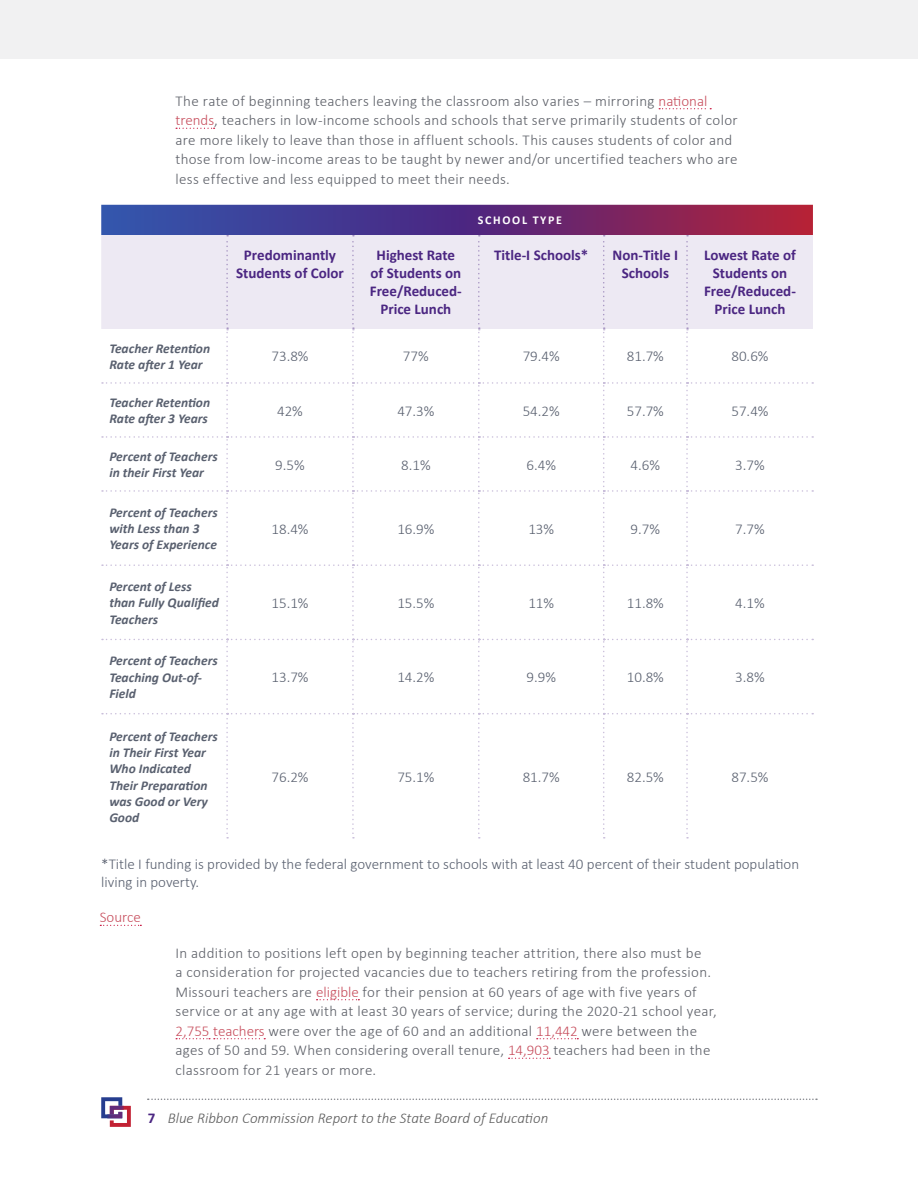
<style>
.page{position:relative;width:918px;height:1188px;background:#fff}
.page>*{position:absolute;margin:0;border:0;box-sizing:border-box;transform-origin:0 0}
.t1{font:300 15px/19.5px "Calibri";letter-spacing:.02em;color:#5c5f67}
.t2{font:300 15px/18px "Calibri";color:#59606f}
.t3{font:700 15px/18px "Calibri";color:#4b2682;text-align:center}
.t4{font:italic 300 15px "Calibri";color:#5c5c5c}
.t5{font:300 15px "Calibri";color:#c74e5d}
.t6{font:italic 700 13.5px/16.2px "Calibri";color:#59606f}
.t7{font:700 12px "Calibri";letter-spacing:.14em;color:#fff}
.s1{color:#c74e5d}
.s2{font-weight:700;font-style:normal;color:#4b2682}
</style>
<div class="page">
<svg style="left:148px;top:1099px;width:669px;height:1px"></svg>
<svg style="left:101px;top:1097px;width:30px;height:30px"></svg>
<img style="left:107px;top:1112px;width:15px;height:6px">
<div style="left:0;top:0;width:918px;height:58px;background:#f1f1f2"></div>
<svg style="left:659px;top:108px;width:52px;height:1px"></svg>
<svg style="left:176px;top:128px;width:39px;height:1px"></svg>
<svg style="left:317px;top:999px;width:42px;height:1px"></svg>
<svg style="left:176px;top:1038px;width:89px;height:1px"></svg>
<svg style="left:537px;top:1038px;width:41px;height:1px"></svg>
<svg style="left:509px;top:1058px;width:41px;height:1px"></svg>
<svg style="left:101px;top:205px;width:712px;height:634px"></svg>
<svg style="left:100px;top:925px;width:41px;height:1px"></svg>
<p class="t1" style="left:176px;top:91px;width:564px">The rate of beginning teachers leaving the classroom also varies – mirroring <span class="s1">national trends</span>, teachers in low-income schools and schools that serve primarily students of color are more likely to leave than those in affluent schools. This causes students of color and those from low-income areas to be taught by newer and/or uncertified teachers who are less effective and less equipped to meet their needs.</p>
<p class="t7" style="left:478px;top:213px;width:86px">SCHOOL TYPE</p>
<p class="t3" style="left:236px;top:246px;width:109px">Predominantly<br>Students of Color</p>
<p class="t3" style="left:370px;top:246px;width:93px">Highest Rate of Students on<br>Free/Reduced-<br>Price Lunch</p>
<p class="t3" style="left:494px;top:246px;width:96px">Title-I Schools*</p>
<p class="t3" style="left:613px;top:246px;width:67px">Non-Title I<br>Schools</p>
<p class="t3" style="left:704px;top:246px;width:93px">Lowest Rate of<br>Students on<br>Free/Reduced-<br>Price Lunch</p>
<p class="t6" style="left:109px;top:340px;width:102px">Teacher Retention<br>Rate after 1 Year</p>
<p class="t2" style="left:271px;top:347px;width:39px">73.8%</p>
<p class="t2" style="left:403px;top:347px;width:27px">77%</p>
<p class="t2" style="left:523px;top:347px;width:39px">79.4%</p>
<p class="t2" style="left:627px;top:347px;width:39px">81.7%</p>
<p class="t2" style="left:731px;top:347px;width:39px">80.6%</p>
<p class="t6" style="left:109px;top:394px;width:102px">Teacher Retention<br>Rate after 3 Years</p>
<p class="t2" style="left:277px;top:401px;width:27px">42%</p>
<p class="t2" style="left:397px;top:401px;width:39px">47.3%</p>
<p class="t2" style="left:523px;top:401px;width:39px">54.2%</p>
<p class="t2" style="left:627px;top:401px;width:39px">57.7%</p>
<p class="t2" style="left:731px;top:401px;width:39px">57.4%</p>
<p class="t6" style="left:109px;top:448px;width:110px">Percent of Teachers in their First Year</p>
<p class="t2" style="left:275px;top:455px;width:31px">9.5%</p>
<p class="t2" style="left:401px;top:455px;width:31px">8.1%</p>
<p class="t2" style="left:527px;top:455px;width:31px">6.4%</p>
<p class="t2" style="left:631px;top:455px;width:31px">4.6%</p>
<p class="t2" style="left:735px;top:455px;width:31px">3.7%</p>
<p class="t6" style="left:109px;top:504px;width:110px">Percent of Teachers with Less than 3<br>Years of Experience</p>
<p class="t2" style="left:271px;top:520px;width:39px">18.4%</p>
<p class="t2" style="left:397px;top:520px;width:39px">16.9%</p>
<p class="t2" style="left:528px;top:520px;width:27px">13%</p>
<p class="t2" style="left:631px;top:520px;width:31px">9.7%</p>
<p class="t2" style="left:735px;top:520px;width:31px">7.7%</p>
<p class="t6" style="left:109px;top:579px;width:111px">Percent of Less than Fully Qualified<br>Teachers</p>
<p class="t6" style="left:109px;top:653px;width:110px">Percent of Teachers<br>Teaching Out-of-<br>Field</p>
<p class="t6" style="left:109px;top:729px;width:110px">Percent of Teachers in Their First Year<br>Who Indicated<br>Their Preparation was Good or Very<br>Good</p>
<p class="t2" style="left:271px;top:594px;width:39px">15.1%</p>
<p class="t2" style="left:397px;top:594px;width:39px">15.5%</p>
<p class="t2" style="left:528px;top:594px;width:27px">11%</p>
<p class="t2" style="left:627px;top:594px;width:39px">11.8%</p>
<p class="t2" style="left:735px;top:594px;width:31px">4.1%</p>
<p class="t2" style="left:271px;top:668px;width:39px">13.7%</p>
<p class="t2" style="left:397px;top:668px;width:39px">14.2%</p>
<p class="t2" style="left:527px;top:668px;width:31px">9.9%</p>
<p class="t2" style="left:627px;top:668px;width:39px">10.8%</p>
<p class="t2" style="left:735px;top:668px;width:31px">3.8%</p>
<p class="t2" style="left:271px;top:768px;width:39px">76.2%</p>
<p class="t2" style="left:397px;top:768px;width:39px">75.1%</p>
<p class="t2" style="left:523px;top:768px;width:39px">81.7%</p>
<p class="t2" style="left:627px;top:768px;width:39px">82.5%</p>
<p class="t2" style="left:731px;top:768px;width:39px">87.5%</p>
<p class="t2" style="left:101px;top:855px;width:699px">*Title I funding is provided by the federal government to schools with at least 40 percent of their student population living in poverty.</p>
<p class="t5" style="left:100px;top:908px;width:43px">Source</p>
<p class="t1" style="left:176px;top:943px;width:543px">In addition to positions left open by beginning teacher attrition, there also must be<br>a consideration for projected vacancies due to teachers retiring from the profession.<br>Missouri teachers are <span class="s1">eligible</span> for their pension at 60 years of age with five years of service or at any age with at least 30 years of service; during the 2020-21 school year, <span class="s1">2,755 teachers</span> were over the age of 60 and an additional <span class="s1">11,442</span> were between the ages of 50 and 59. When considering overall tenure, <span class="s1">14,903</span> teachers had been in the classroom for 21 years or more.</p>
<p class="t4" style="left:148px;top:1109px;width:402px"><span class="s2">7</span> Blue Ribbon Commission Report to the State Board of Education</p>
</div>
